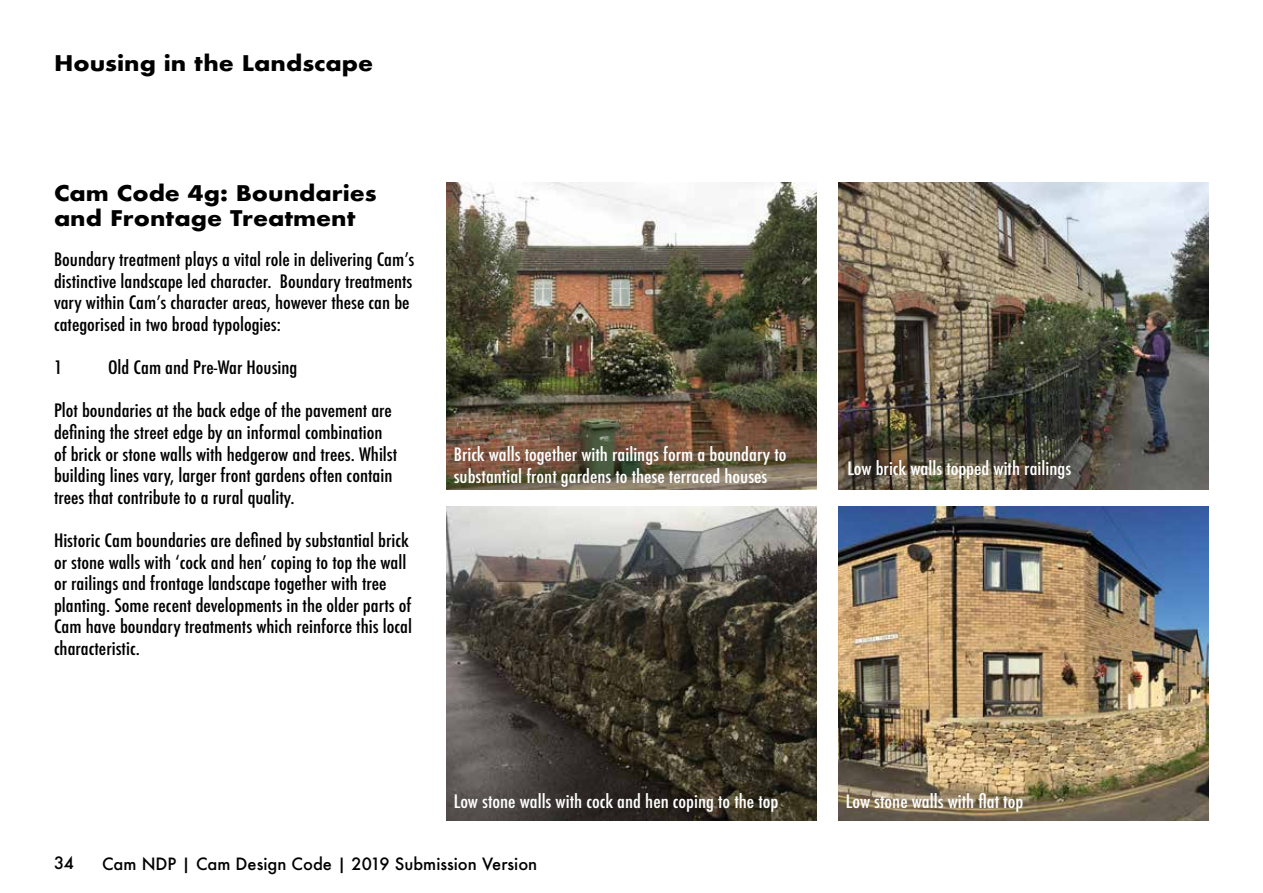
<style>
.page{position:relative;width:1263px;height:893px;background:#fff}
.page>*{position:absolute;margin:0;border:0;box-sizing:border-box;transform-origin:0 0}
.t1{font:700 21px/25.2px "Futura";color:#000;scale:1.11 1}
.t2{font:500 condensed 18px/21.6px "Futura";color:#000;scale:1.11 1}
.t3{font:500 condensed 18px/21.6px "Futura";color:#fff;scale:1.11 1}
.t4{font:500 16.5px "Futura";color:#000}
</style>
<div class="page">
<img style="left:838px;top:183px;width:371px;height:306px">
<img style="left:446px;top:183px;width:371px;height:306px">
<img style="left:446px;top:506px;width:371px;height:315px">
<img style="left:838px;top:506px;width:371px;height:315px">
<p class="t1" style="left:54px;top:51px;width:289px">Housing in the Landscape</p>
<p class="t1" style="left:54px;top:180px;width:292px">Cam Code 4g: Boundaries and Frontage Treatment</p>
<p class="t2" style="left:54px;top:249px;width:326px">Boundary treatment plays a vital role in delivering Cam’s distinctive landscape led character. Boundary treatments vary within Cam’s character areas, however these can be categorised in two broad typologies:</p>
<p class="t2" style="left:54px;top:357px;width:9px">1</p>
<p class="t2" style="left:108px;top:357px;width:172px">Old Cam and Pre-War Housing</p>
<p class="t2" style="left:54px;top:400px;width:311px">Plot boundaries at the back edge of the pavement are defining the street edge by an informal combination of brick or stone walls with hedgerow and trees. Whilst building lines vary, larger front gardens often contain trees that contribute to a rural quality.</p>
<p class="t2" style="left:54px;top:530px;width:324px">Historic Cam boundaries are defined by substantial brick or stone walls with ‘cock and hen’ coping to top the wall or railings and frontage landscape together with tree planting. Some recent developments in the older parts of Cam have boundary treatments which reinforce this local characteristic.</p>
<p class="t3" style="left:454px;top:444px;width:301px">Brick walls together with railings form a boundary to substantial front gardens to these terraced houses</p>
<p class="t3" style="left:847px;top:457px;width:203px">Low brick walls topped with railings</p>
<p class="t3" style="left:454px;top:790px;width:294px">Low stone walls with cock and hen coping to the top</p>
<p class="t3" style="left:846px;top:790px;width:161px">Low stone walls with flat top</p>
<p class="t4" style="left:54px;top:852px;width:21px">34</p>
<p class="t4" style="left:102px;top:852px;width:437px">Cam NDP | Cam Design Code | 2019 Submission Version</p>
</div>
